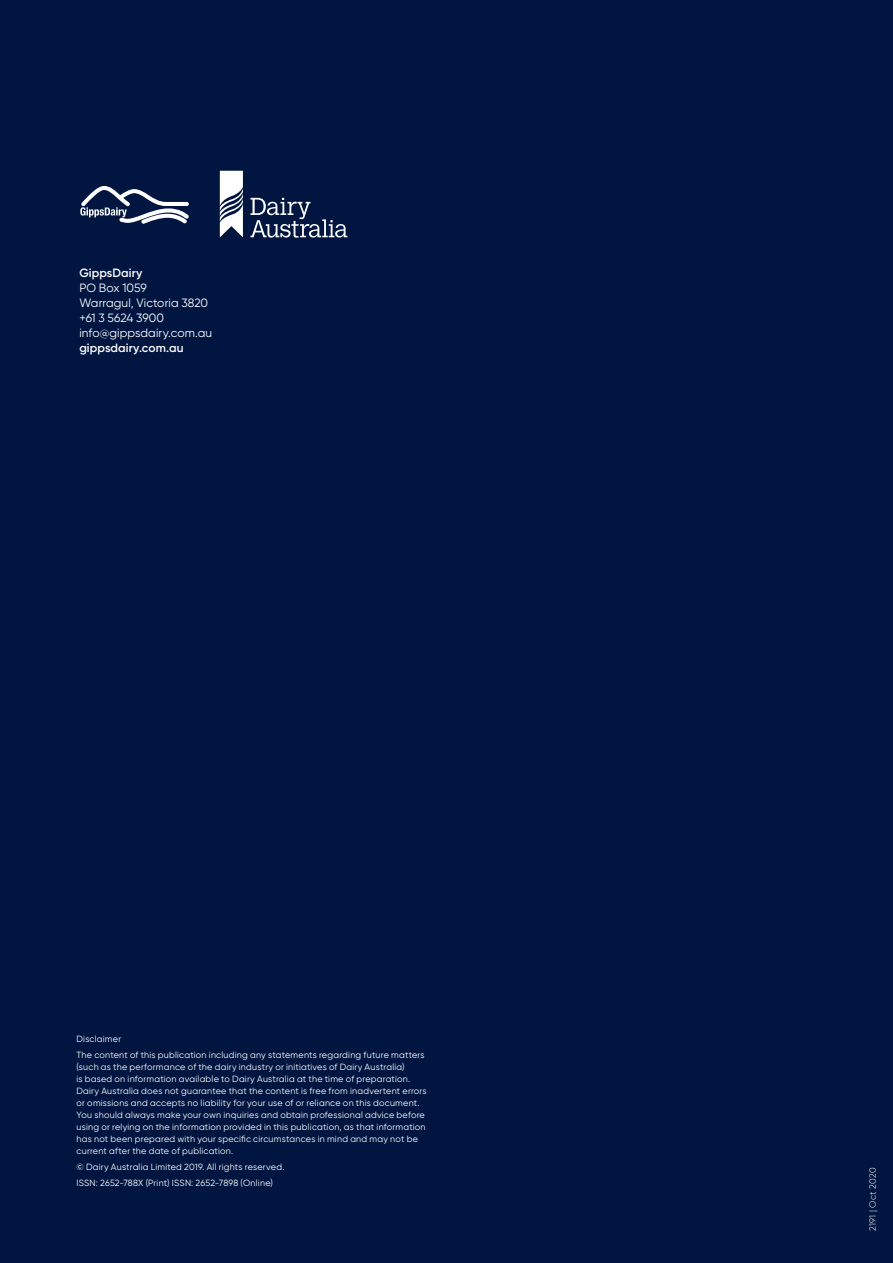
<style>
.page{position:relative;width:893px;height:1263px;background:#001641}
.page>*{position:absolute;margin:0;border:0;box-sizing:border-box;transform-origin:0 0}
.t1{font:12px/15px "Gilroy";letter-spacing:.005em;color:#fff}
.t2{font:600 12px "Gilroy";letter-spacing:.005em;color:#fff}
.t3{font:9px/12px "Gilroy";letter-spacing:.025em;color:#fff}
.t4{font:300 9px "Gilroy";letter-spacing:.03em;color:#fff}
</style>
<div class="page">
<svg style="left:80px;top:186px;width:109px;height:38px"></svg>
<svg style="left:250px;top:198px;width:97px;height:40px"></svg>
<svg style="left:220px;top:171px;width:23px;height:66px"></svg>
<h1 class="t2" style="left:79px;top:265px;width:65px">GippsDairy</h1>
<h1 class="t1" style="left:79px;top:280px;width:134px">PO Box 1059<br>Warragul, Victoria 3820 +61 3 5624 3900 info@gippsdairy.com.au</h1>
<h1 class="t2" style="left:79px;top:340px;width:106px">gippsdairy.com.au</h1>
<p class="t3" style="left:77px;top:1030px;width:350px;line-height:16.2px">Disclaimer<br>The content of this publication including any statements regarding future matters</p>
<p class="t3" style="left:77px;top:1061px;width:352px">(such as the performance of the dairy industry or initiatives of Dairy Australia)<br>is based on information available to Dairy Australia at the time of preparation.<br>Dairy Australia does not guarantee that the content is free from inadvertent errors or omissions and accepts no liability for your use of or reliance on this document.<br>You should always make your own inquiries and obtain professional advice before using or relying on the information provided in this publication, as that information has not been prepared with your specific circumstances in mind and may not be current after the date of publication.</p>
<p class="t3" style="left:77px;top:1159px;width:209px;line-height:16.2px">© Dairy Australia Limited 2019. All rights reserved.<br>ISSN: 2652-788X (Print) ISSN: 2652-7898 (Online)</p>
<p class="t4" style="left:867px;top:1231px;width:66px;rotate:-90deg">2191 | Oct 2020</p>
</div>
